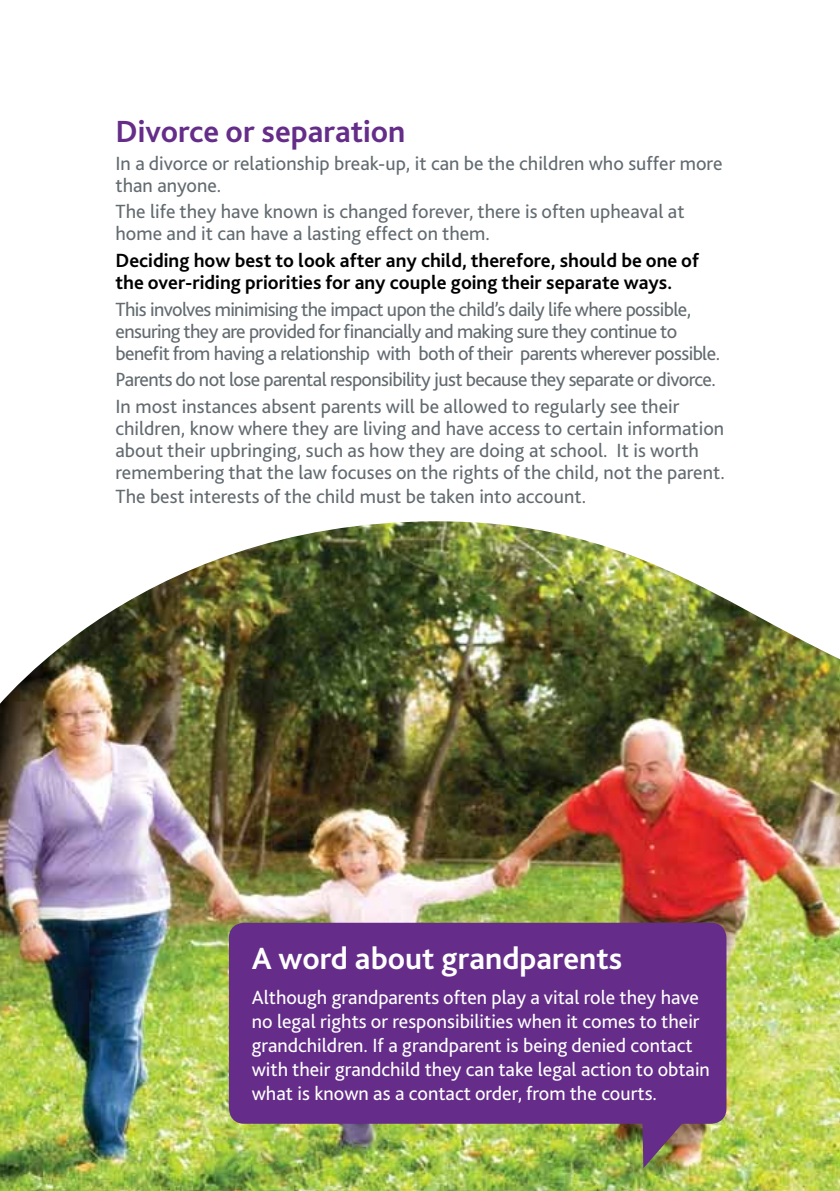
<style>
.page{position:relative;width:840px;height:1191px;background:#fff}
.page>*{position:absolute;margin:0;border:0;box-sizing:border-box;transform-origin:0 0}
.t1{font:700 32px "Bliss 2";color:#fff}
.t2{font:700 32px "Bliss 2";color:#652d89}
.t3{font:20px/22px "Bliss 2";color:#636b70}
.t4{font:20px/22px "Bliss 2";letter-spacing:-.03em;color:#636b70}
.t5{font:20px/24px "Bliss 2";color:#fff}
.t6{font:700 20px/22px "Bliss 2";color:#000}
</style>
<div class="page">
<img style="left:0;top:724px;width:839px;height:467px">
<img style="left:0;top:521px;width:839px;height:203px">
<div style="left:229px;top:922px;width:497px;height:201px;background:#652d89;border-radius:15px"></div>
<img style="left:641px;top:1123px;width:53px;height:45px">
<h1 class="t2" style="left:115px;top:112px;width:291px">Divorce or separation</h1>
<p class="t3" style="left:115px;top:152px;width:608px">In a divorce or relationship break-up, it can be the children who suffer more than anyone.</p>
<p class="t3" style="left:115px;top:200px;width:570px">The life they have known is changed forever, there is often upheaval at home and it can have a lasting effect on them.</p>
<p class="t6" style="left:115px;top:249px;width:584px">Deciding how best to look after any child, therefore, should be one of the over-riding priorities for any couple going their separate ways.</p>
<p class="t4" style="left:115px;top:297px;width:605px">This involves minimising the impact upon the child’s daily life where possible, ensuring they are provided for financially and making sure they continue to benefit from having a relationship with both of their parents wherever possible.</p>
<p class="t4" style="left:115px;top:366px;width:601px;line-height:26.6px">Parents do not lose parental responsibility just because they separate or divorce.<br>In most instances absent parents will be allowed to regularly see their</p>
<p class="t3" style="left:115px;top:416px;width:610px">children, know where they are living and have access to certain information about their upbringing, such as how they are doing at school. It is worth remembering that the law focuses on the rights of the child, not the parent.</p>
<p class="t3" style="left:115px;top:484px;width:472px">The best interests of the child must be taken into account.</p>
<h1 class="t1" style="left:251px;top:938px;width:372px">A word about grandparents</h1>
<p class="t5" style="left:251px;top:985px;width:459px">Although grandparents often play a vital role they have no legal rights or responsibilities when it comes to their grandchildren. If a grandparent is being denied contact with their grandchild they can take legal action to obtain what is known as a contact order, from the courts.</p>
</div>
